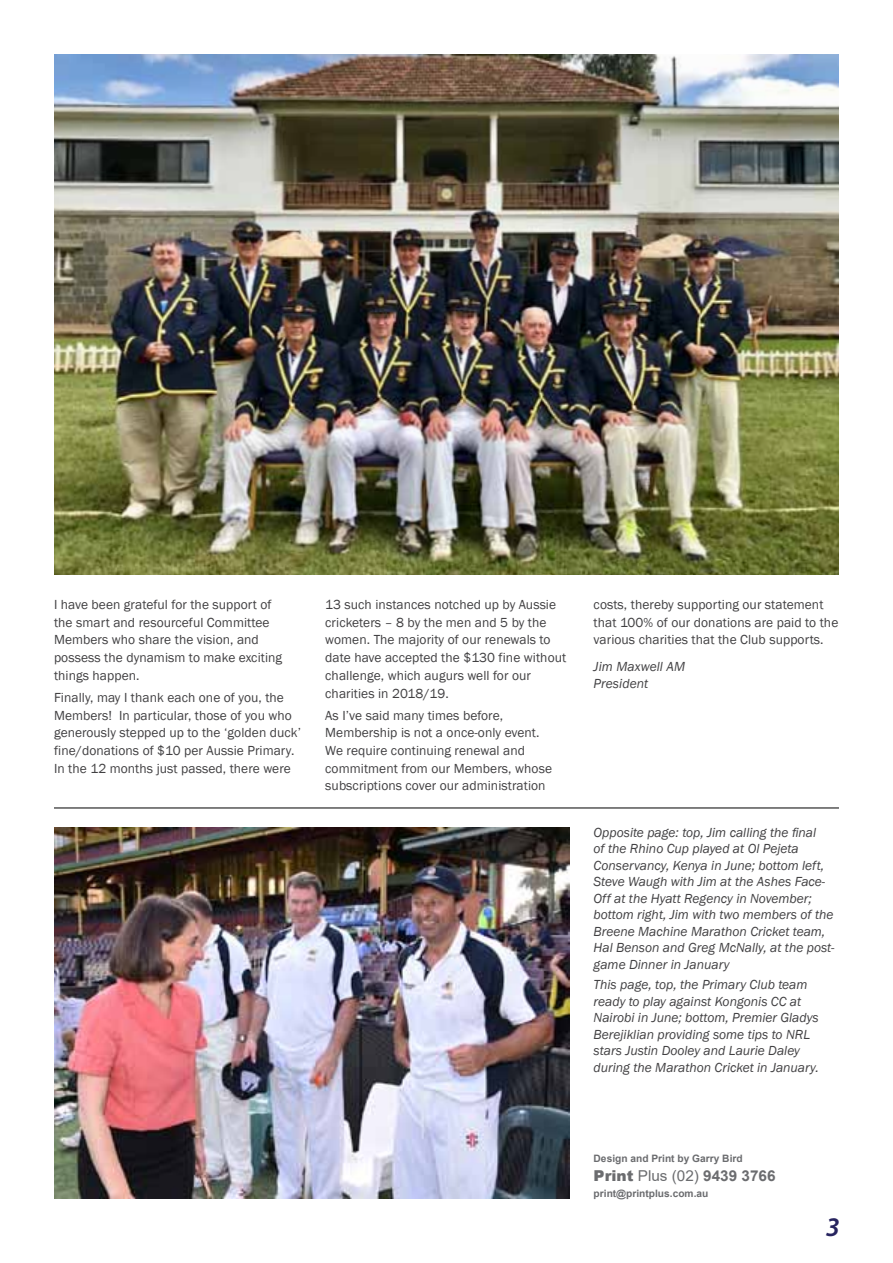
<style>
.page{position:relative;width:893px;height:1263px;background:#fff}
.page>*{position:absolute;margin:0;border:0;box-sizing:border-box;transform-origin:0 0}
.t1{font:italic 600 27px "Myriad Pro";color:#27245f}
.t2{font:15px "Arial";color:#6b6c6f}
.t3{font:13.5px/17.7px "Franklin Gothic";letter-spacing:.005em;color:#414042}
.t4{font:italic 13.5px/16.5px "Franklin Gothic";color:#414042}
.t5{font:700 10.2px "Arial";color:#6b6c6f}
.s1{font-weight:900}
.s2{font-weight:700}
</style>
<div class="page">
<img style="left:54px;top:54px;width:785px;height:520px">
<img style="left:54px;top:827px;width:516px;height:372px">
<hr style="left:54px;top:808px;width:785px;height:1px;background:#000">
<p class="t3" style="left:54px;top:596px;width:230px">I have been grateful for the support of the smart and resourceful Committee<br>Members who share the vision, and possess the dynamism to make exciting things happen.</p>
<p class="t3" style="left:54px;top:689px;width:249px">Finally, may I thank each one of you, the Members! In particular, those of you who generously stepped up to the ‘golden duck’ fine/donations of $10 per Aussie Primary.<br>In the 12 months just passed, there were</p>
<p class="t3" style="left:325px;top:596px;width:242px">13 such instances notched up by Aussie cricketers – 8 by the men and 5 by the women. The majority of our renewals to date have accepted the $130 fine without challenge, which augurs well for our charities in 2018/19.</p>
<p class="t3" style="left:325px;top:706px;width:228px">As I’ve said many times before, Membership is not a once-only event.<br>We require continuing renewal and commitment from our Members, whose subscriptions cover our administration</p>
<p class="t3" style="left:594px;top:596px;width:246px">costs, thereby supporting our statement that 100% of our donations are paid to the various charities that the Club supports.</p>
<p class="t4" style="left:594px;top:657px;width:93px;line-height:17.7px">Jim Maxwell AM<br>President</p>
<p class="t4" style="left:594px;top:824px;width:242px">Opposite page: top, Jim calling the final<br>of the Rhino Cup played at Ol Pejeta Conservancy, Kenya in June; bottom left, Steve Waugh with Jim at the Ashes Face-Off at the Hyatt Regency in November; bottom right, Jim with two members of the Breene Machine Marathon Cricket team, Hal Benson and Greg McNally, at the post&shy;game Dinner in January</p>
<p class="t4" style="left:594px;top:977px;width:227px">This page, top, the Primary Club team ready to play against Kongonis CC at Nairobi in June; bottom, Premier Gladys Berejiklian providing some tips to NRL stars Justin Dooley and Laurie Daley during the Marathon Cricket in January.</p>
<p class="t5" style="left:594px;top:1151px;width:151px">Design and Print by Garry Bird</p>
<p class="t2" style="left:594px;top:1165px;width:183px"><span class="s1">Print</span> Plus (02) <span class="s2">9439 3766</span></p>
<p class="t5" style="left:594px;top:1186px;width:116px">print@printplus.com.au</p>
<h1 class="t1" style="left:826px;top:1209px;width:16px">3</h1>
</div>
